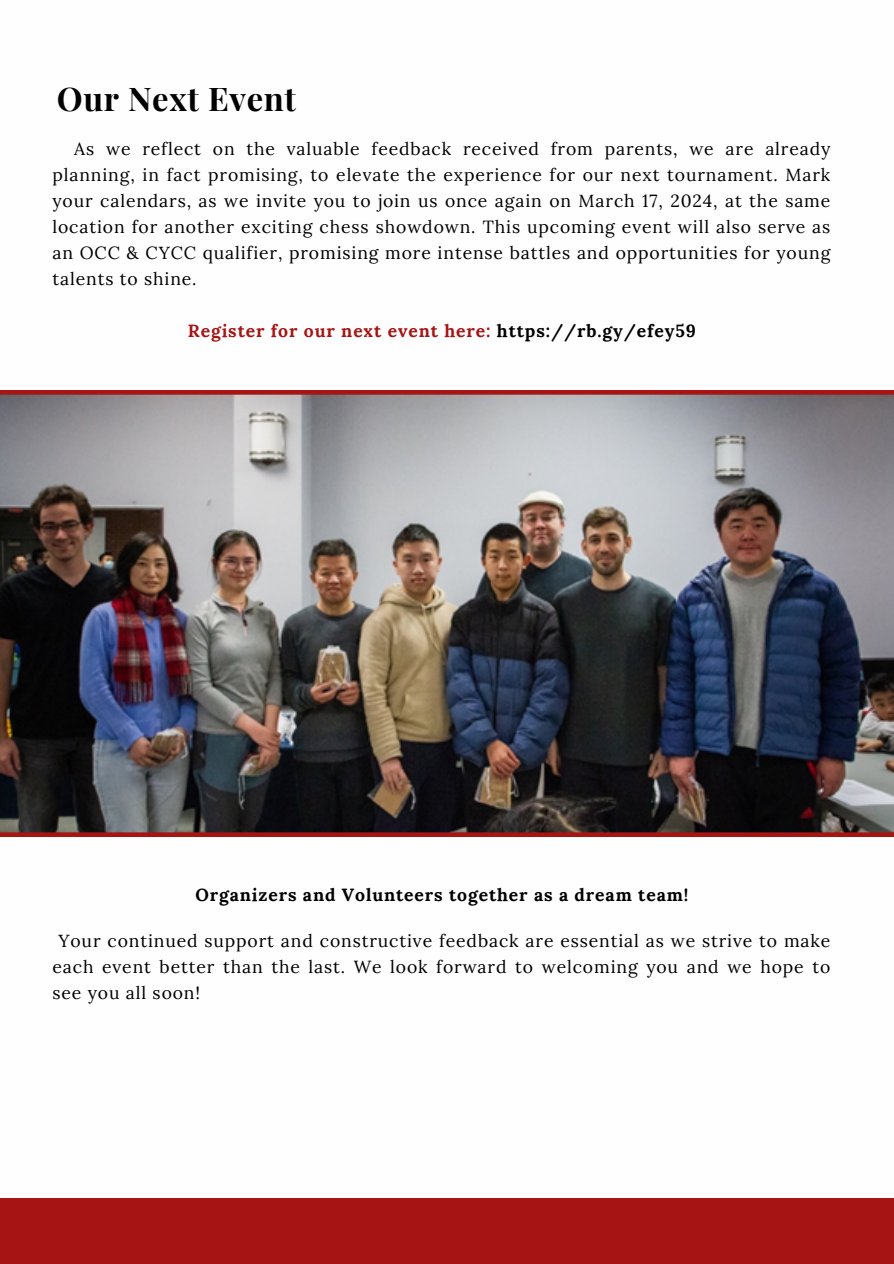
<style>
.page{position:relative;width:894px;height:1264px;background:#fff}
.page>*{position:absolute;margin:0;border:0;box-sizing:border-box;transform-origin:0 0}
.t1{font:700 32.7px "Playfair Display";letter-spacing:.02em;color:#000}
.t2{font:17.55px/25.8px "Lora";letter-spacing:.05em;color:#000;text-align:justify}
.t3{font:700 17.55px "Lora";letter-spacing:.05em;color:#a61414}
.t4{font:700 17.55px "Lora";letter-spacing:.05em;color:#000}
.s1{color:#000}
</style>
<div class="page">
<img style="left:0;top:390px;width:893px;height:446px">
<div style="left:0;top:1197px;width:893px;height:66px;background:#a61414"></div>
<p class="t1" style="left:57px;top:75px;width:241px">Our Next Event</p>
<h1 class="t2" style="left:52px;top:136px;width:779px;text-indent:22px">As we reflect on the valuable feedback received from parents, we are already planning, in fact promising, to elevate the experience for our next tournament. Mark your calendars, as we invite you to join us once again on March 17, 2024, at the same location for another exciting chess showdown. This upcoming event will also serve as an OCC &amp; CYCC qualifier, promising more intense battles and opportunities for young talents to shine.</h1>
<p class="t3" style="left:188px;top:319px;width:509px">Register for our next event here: <span class="s1">https://rb.gy/efey59</span></p>
<h2 class="t4" style="left:195px;top:882px;width:494px">Organizers and Volunteers together as a dream team!</h2>
<p class="t2" style="left:52px;top:927px;width:779px;text-indent:6px">Your continued support and constructive feedback are essential as we strive to make each event better than the last. We look forward to welcoming you and we hope to see you all soon!</p>
</div>
